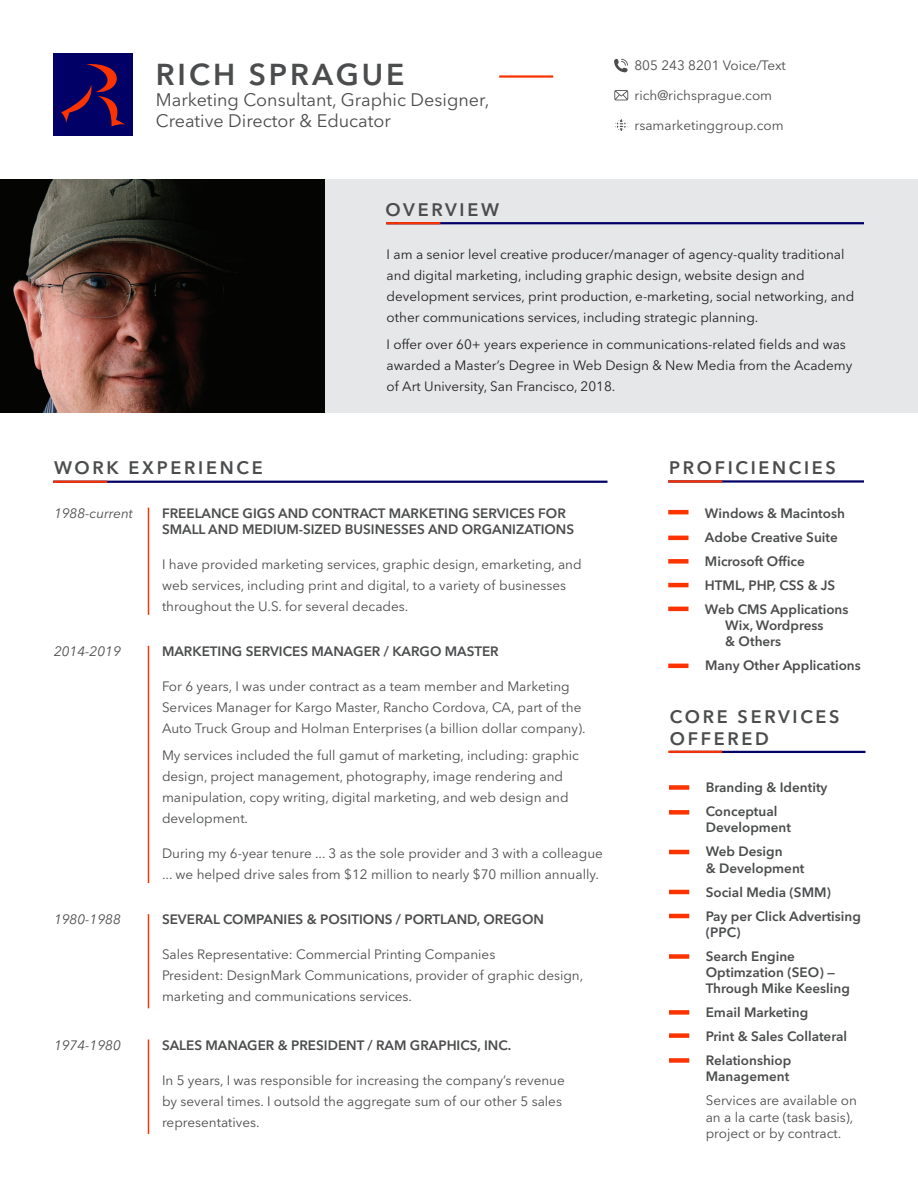
<style>
.page{position:relative;width:918px;height:1188px;background:#fff}
.page>*{position:absolute;margin:0;border:0;box-sizing:border-box;transform-origin:0 0}
.t1{font:600 30px "Avenir Next LT Pro";letter-spacing:.1em;color:#4b4c4d}
.t2{font:18px/21px "Avenir Next LT Pro";color:#4b4c4d}
.t3{font:600 18px "Avenir Next LT Pro";letter-spacing:.15em;color:#4b4c4d}
.t4{font:13.5px/21px "Avenir Next LT Pro";color:#4b4c4d}
.t5{font:600 13.5px/16.2px "Avenir Next LT Pro";color:#4b4c4d}
.t6{font:13.5px/21px "Avenir Next LT Pro";color:#231f20}
.t7{font:italic 13.5px "Avenir Next LT Pro";color:#4b4c4d}
</style>
<div class="page">
<img style="left:0;top:179px;width:325px;height:234px">
<div style="left:325px;top:179px;width:593px;height:234px;background:#e6e7e9"></div>
<svg style="left:615px;top:119px;width:13px;height:12px"></svg>
<svg style="left:614px;top:90px;width:14px;height:10px"></svg>
<svg style="left:614px;top:59px;width:14px;height:13px"></svg>
<div style="left:53px;top:54px;width:80px;height:82px;background:#006"></div>
<svg style="left:61px;top:64px;width:64px;height:62px"></svg>
<hr style="left:53px;top:481px;width:555px;height:2px;background:#006">
<hr style="left:386px;top:222px;width:478px;height:2px;background:#006">
<hr style="left:499px;top:75px;width:54px;height:3px;background:#fb3300">
<hr style="left:386px;top:222px;width:54px;height:2px;background:#fb3300">
<hr style="left:53px;top:481px;width:54px;height:2px;background:#fb3300">
<hr style="left:668px;top:480px;width:196px;height:3px;background:#006">
<hr style="left:668px;top:480px;width:54px;height:3px;background:#fb3300">
<hr style="left:148px;top:508px;width:1px;height:107px;background:#fb3300">
<hr style="left:148px;top:646px;width:1px;height:237px;background:#fb3300">
<hr style="left:148px;top:914px;width:1px;height:94px;background:#fb3300">
<hr style="left:148px;top:1040px;width:1px;height:94px;background:#fb3300">
<hr style="left:668px;top:510px;width:20px;height:4px;background:#fb3300">
<hr style="left:668px;top:536px;width:20px;height:4px;background:#fb3300">
<div style="left:668px;top:559px;width:20px;height:5px;background:#fb3300"></div>
<hr style="left:668px;top:583px;width:20px;height:4px;background:#fb3300">
<hr style="left:668px;top:607px;width:20px;height:4px;background:#fb3300">
<hr style="left:668px;top:664px;width:20px;height:4px;background:#fb3300">
<hr style="left:670px;top:751px;width:196px;height:2px;background:#006">
<hr style="left:668px;top:751px;width:54px;height:2px;background:#fb3300">
<div style="left:669px;top:785px;width:20px;height:5px;background:#fb3300"></div>
<div style="left:669px;top:810px;width:20px;height:5px;background:#fb3300"></div>
<hr style="left:669px;top:850px;width:20px;height:4px;background:#fb3300">
<hr style="left:669px;top:890px;width:20px;height:4px;background:#fb3300">
<hr style="left:669px;top:914px;width:20px;height:4px;background:#fb3300">
<div style="left:669px;top:954px;width:20px;height:5px;background:#fb3300"></div>
<div style="left:669px;top:1010px;width:20px;height:5px;background:#fb3300"></div>
<div style="left:669px;top:1033px;width:20px;height:5px;background:#fb3300"></div>
<div style="left:669px;top:1058px;width:20px;height:5px;background:#fb3300"></div>
<p class="t1" style="left:156px;top:57px;width:250px">RICH SPRAGUE</p>
<p class="t2" style="left:156px;top:90px;width:335px">Marketing Consultant, Graphic Designer,<br>Creative Director &amp; Educator</p>
<p class="t3" style="left:386px;top:198px;width:115px">OVERVIEW</p>
<p class="t4" style="left:635px;top:55px;width:153px">805 243 8201 Voice/Text</p>
<p class="t4" style="left:635px;top:85px;width:139px">rich@richsprague.com</p>
<p class="t4" style="left:635px;top:115px;width:151px">rsamarketinggroup.com</p>
<p class="t6" style="left:387px;top:243px;width:469px">I am a senior level creative producer/manager of agency-quality traditional and digital marketing, including graphic design, website design and development services, print production, e-marketing, social networking, and other communications services, including strategic planning.</p>
<p class="t6" style="left:387px;top:334px;width:467px">I offer over 60+ years experience in communications-related fields and was awarded a Master’s Degree in Web Design &amp; New Media from the Academy of Art University, San Francisco, 2018.</p>
<p class="t3" style="left:54px;top:456px;width:210px">WORK EXPERIENCE</p>
<p class="t3" style="left:669px;top:456px;width:168px">PROFICIENCIES</p>
<p class="t7" style="left:54px;top:505px;width:80px">1988-current</p>
<p class="t5" style="left:162px;top:505px;width:414px">FREELANCE GIGS AND CONTRACT MARKETING SERVICES FOR<br>SMALL AND MEDIUM-SIZED BUSINESSES AND ORGANIZATIONS</p>
<p class="t4" style="left:162px;top:553px;width:421px">I have provided marketing services, graphic design, emarketing, and web services, including print and digital, to a variety of businesses throughout the U.S. for several decades.</p>
<p class="t7" style="left:54px;top:643px;width:68px">2014-2019</p>
<p class="t5" style="left:162px;top:643px;width:338px">MARKETING SERVICES MANAGER / KARGO MASTER</p>
<p class="t4" style="left:162px;top:675px;width:425px">For 6 years, I was under contract as a team member and Marketing<br>Services Manager for Kargo Master, Rancho Cordova, CA, part of the<br>Auto Truck Group and Holman Enterprises (a billion dollar company).</p>
<p class="t4" style="left:162px;top:745px;width:419px">My services included the full gamut of marketing, including: graphic design, project management, photography, image rendering and manipulation, copy writing, digital marketing, and web design and development.</p>
<p class="t4" style="left:162px;top:843px;width:442px">During my 6-year tenure ... 3 as the sole provider and 3 with a colleague ... we helped drive sales from $12 million to nearly $70 million annually.</p>
<p class="t7" style="left:54px;top:912px;width:68px">1980-1988</p>
<p class="t5" style="left:162px;top:911px;width:384px">SEVERAL COMPANIES &amp; POSITIONS / PORTLAND, OREGON</p>
<p class="t4" style="left:162px;top:944px;width:423px">Sales Representative: Commercial Printing Companies<br>President: DesignMark Communications, provider of graphic design, marketing and communications services.</p>
<p class="t7" style="left:54px;top:1037px;width:68px">1974-1980</p>
<p class="t5" style="left:162px;top:1037px;width:351px">SALES MANAGER &amp; PRESIDENT / RAM GRAPHICS, INC.</p>
<p class="t4" style="left:162px;top:1069px;width:404px">In 5 years, I was responsible for increasing the company’s revenue by several times. I outsold the aggregate sum of our other 5 sales representatives.</p>
<p class="t5" style="left:705px;top:505px;width:142px">Windows &amp; Macintosh</p>
<p class="t5" style="left:705px;top:529px;width:134px">Adobe Creative Suite</p>
<p class="t5" style="left:705px;top:553px;width:101px">Microsoft Office</p>
<p class="t5" style="left:705px;top:577px;width:132px">HTML, PHP, CSS &amp; JS</p>
<p class="t5" style="left:705px;top:601px;width:145px">Web CMS Applications</p>
<p class="t5" style="left:725px;top:617px;width:100px">Wix, Wordpress &amp; Others</p>
<p class="t5" style="left:705px;top:657px;width:157px">Many Other Applications</p>
<p class="t3" style="left:670px;top:706px;width:171px">CORE SERVICES</p>
<p class="t3" style="left:670px;top:728px;width:101px">OFFERED</p>
<p class="t5" style="left:706px;top:779px;width:123px">Branding &amp; Identity</p>
<p class="t5" style="left:706px;top:803px;width:73px">Conceptual</p>
<p class="t5" style="left:706px;top:819px;width:87px">Development</p>
<p class="t5" style="left:706px;top:843px;width:100px">Web Design<br>&amp; Development</p>
<p class="t5" style="left:706px;top:884px;width:127px">Social Media (SMM)</p>
<p class="t5" style="left:706px;top:908px;width:157px">Pay per Click Advertising (PPC)</p>
<p class="t5" style="left:706px;top:948px;width:91px">Search Engine</p>
<p class="t5" style="left:706px;top:964px;width:146px">Optimzation (SEO) —<br>Through Mike Keesling</p>
<p class="t5" style="left:706px;top:1004px;width:104px">Email Marketing</p>
<p class="t5" style="left:706px;top:1028px;width:143px">Print &amp; Sales Collateral</p>
<p class="t5" style="left:706px;top:1052px;width:87px">Relationshiop</p>
<p class="t5" style="left:706px;top:1068px;width:85px">Management</p>
<p class="t4" style="left:706px;top:1092px;width:153px;line-height:16.2px">Services are available on an a la carte (task basis), project or by contract.</p>
</div>
